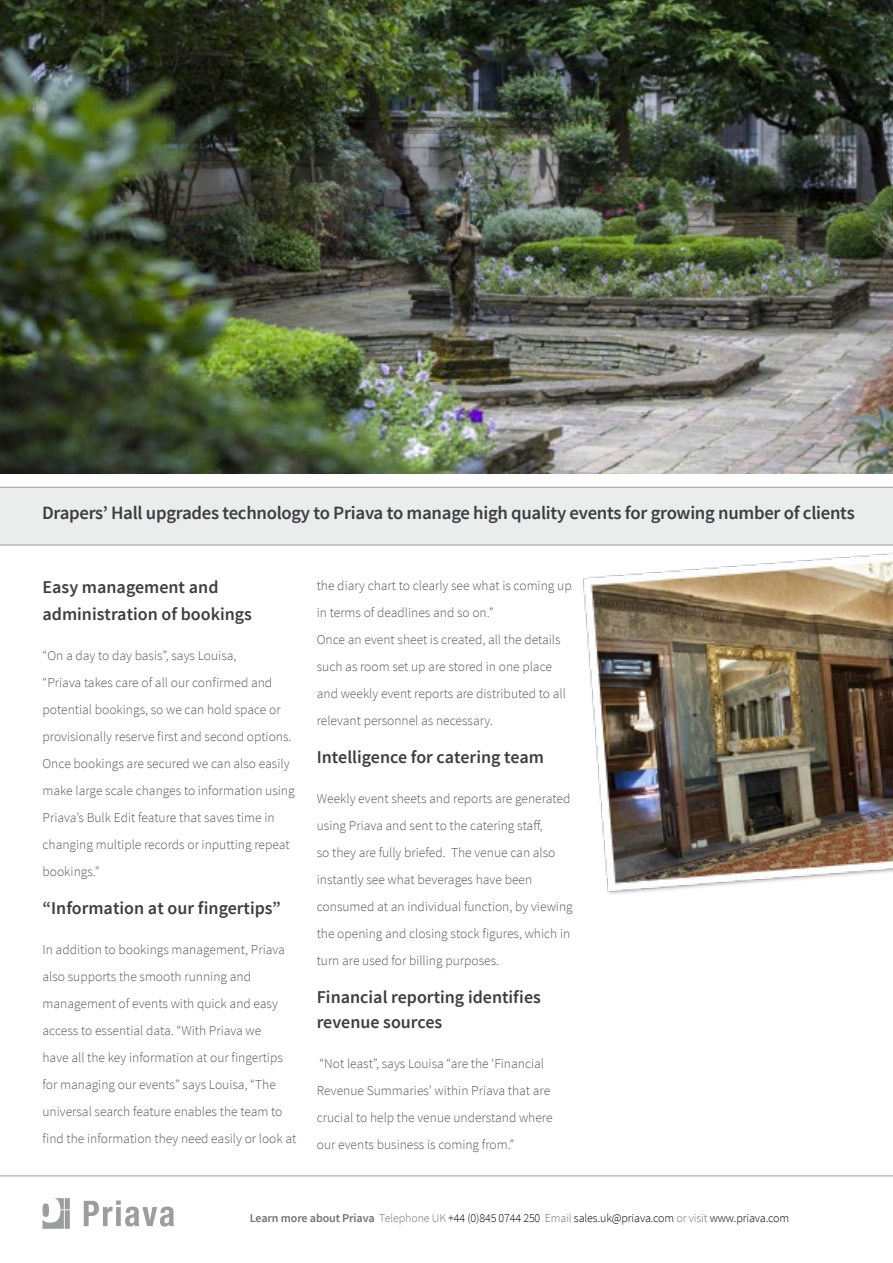
<style>
.page{position:relative;width:893px;height:1263px;background:#fff}
.page>*{position:absolute;margin:0;border:0;box-sizing:border-box;transform-origin:0 0}
.t1{font:600 18.75px "Source Sans Pro";letter-spacing:-.015em;color:#3e3d3f}
.t2{font:600 18px/27px "Source Sans Pro";color:#3e3d3f}
.t3{font:300 13.5px/27px "Source Sans Pro";color:#57575a}
.t4{font:300 12px "Source Sans Pro";letter-spacing:-.01em;color:#000}
.s1{font-weight:600;color:#6f7172}
.s2{color:#6f7172}
</style>
<div class="page">
<img style="left:0;top:0;width:893px;height:473px">
<hr style="left:0;top:1175px;width:893px;height:1px;background:#9c9d9f">
<div style="left:0;top:488px;width:893px;height:57px;background:#ebeded"></div>
<hr style="left:0;top:487px;width:893px;height:1px;background:#9c9d9f">
<hr style="left:0;top:545px;width:893px;height:1px;background:#9c9d9f">
<svg style="left:43px;top:1198px;width:27px;height:31px"></svg>
<svg style="left:84px;top:1200px;width:90px;height:26px"></svg>
<img style="left:573px;top:544px;width:320px;height:351px">
<p class="t1" style="left:42px;top:501px;width:814px">Drapers’ Hall upgrades technology to Priava to manage high quality events for growing number of clients</p>
<p class="t2" style="left:43px;top:574px;width:211px">Easy management and administration of bookings</p>
<p class="t3" style="left:43px;top:642px;width:254px">“On a day to day basis”, says Louisa,<br>“Priava takes care of all our confirmed and potential bookings, so we can hold space or provisionally reserve first and second options.<br>Once bookings are secured we can also easily make large scale changes to information using Priava’s Bulk Edit feature that saves time in changing multiple records or inputting repeat bookings.”</p>
<p class="t2" style="left:43px;top:895px;width:240px">“Information at our fingertips”</p>
<p class="t3" style="left:43px;top:936px;width:255px">In addition to bookings management, Priava also supports the smooth running and management of events with quick and easy access to essential data. “With Priava we<br>have all the key information at our fingertips for managing our events” says Louisa, “The universal search feature enables the team to find the information they need easily or look at</p>
<p class="t3" style="left:317px;top:572px;width:256px">the diary chart to clearly see what is coming up in terms of deadlines and so on.”<br>Once an event sheet is created, all the details such as room set up are stored in one place and weekly event reports are distributed to all relevant personnel as necessary.</p>
<p class="t2" style="left:317px;top:744px;width:229px">Intelligence for catering team</p>
<p class="t3" style="left:317px;top:785px;width:257px">Weekly event sheets and reports are generated using Priava and sent to the catering staff,<br>so they are fully briefed. The venue can also instantly see what beverages have been consumed at an individual function, by viewing the opening and closing stock figures, which in turn are used for billing purposes.</p>
<p class="t2" style="left:317px;top:984px;width:226px;line-height:25.5px">Financial reporting identifies revenue sources</p>
<p class="t3" style="left:317px;top:1050px;width:237px">“Not least”, says Louisa “are the ‘Financial Revenue Summaries’ within Priava that are crucial to help the venue understand where our events business is coming from.”</p>
<p class="t4" style="left:250px;top:1211px;width:541px"><span class="s1">Learn more about Priava</span> <span class="s2">Telephone UK</span> +44 (0)845 0744 250 <span class="s2">Email</span> sales.uk@priava.com <span class="s2">or visit</span> www.priava.com</p>
</div>
